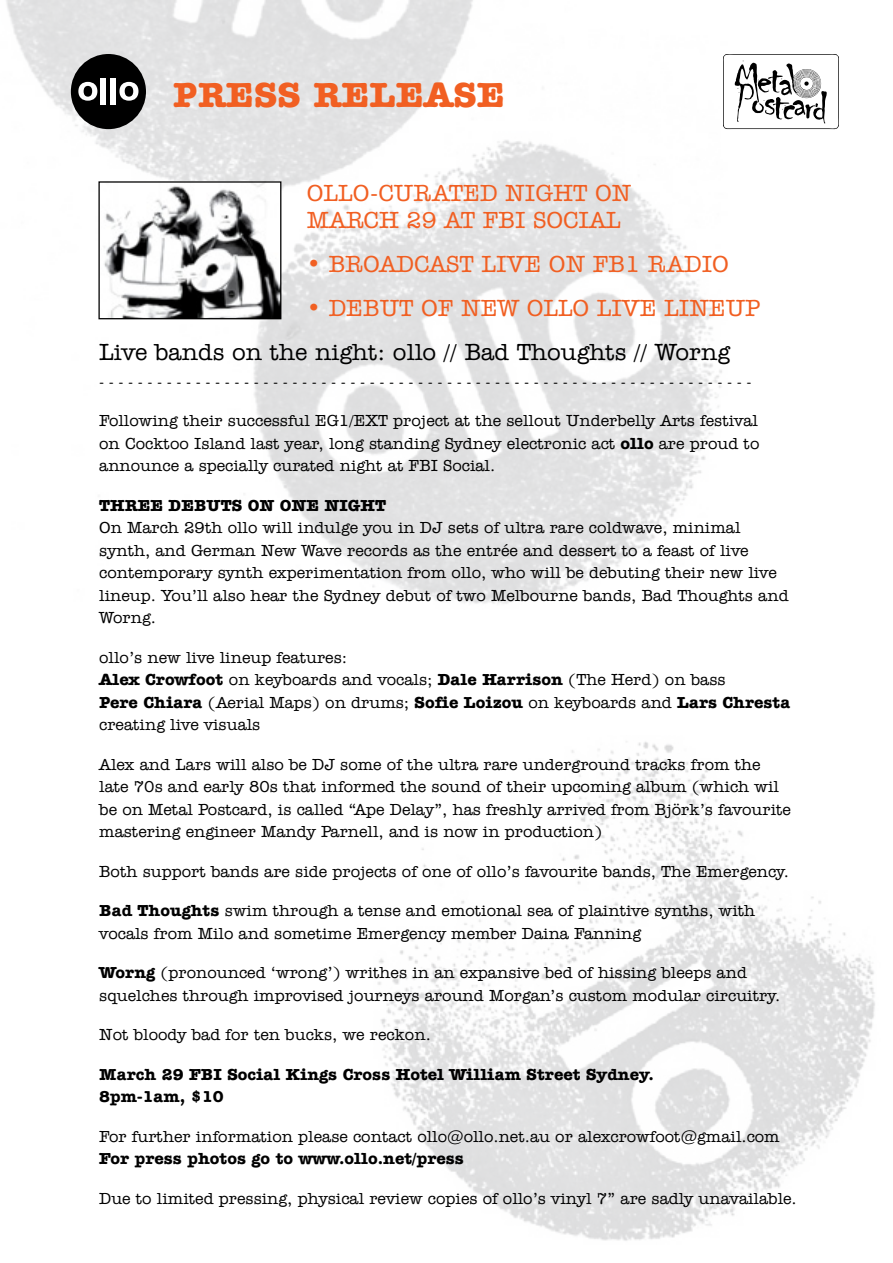
<style>
.page{position:relative;width:893px;height:1263px;background:#fff}
.page>*{position:absolute;margin:0;border:0;box-sizing:border-box;transform-origin:0 0}
.t1{font:700 36px "Amer Typewriter IT Cby BT";letter-spacing:.01em;color:#f15f22}
.t2{font:500 24px/27px "Amer Typewriter IT Cby BT";color:#f15f22}
.t3{font:500 24px "Amer Typewriter IT Cby BT";color:#000}
.t4{font:500 16.5px/22.5px "Amer Typewriter IT Cby BT";color:#000}
.t5{font:700 16.5px/22.5px "Amer Typewriter IT Cby BT";color:#000}
.t6{font:500 15px "Amer Typewriter IT Cby BT";color:#000}
.s1{font-weight:700}
</style>
<div class="page">
<img style="left:378px;top:741px;width:497px;height:500px">
<img style="left:6px;top:0;width:722px;height:604px">
<div style="left:71px;top:54px;width:75px;height:75px;background:#000;border-radius:50%"></div>
<svg style="left:78px;top:82px;width:19px;height:19px"></svg>
<div style="left:101px;top:78px;width:5px;height:26px;background:#fff"></div>
<svg style="left:119px;top:82px;width:19px;height:19px"></svg>
<div style="left:111px;top:78px;width:5px;height:26px;background:#fff"></div>
<svg style="left:723px;top:54px;width:116px;height:75px"></svg>
<img style="left:100px;top:183px;width:179px;height:134px">
<div style="left:98px;top:181px;width:183px;height:138px;border:1px solid #000"></div>
<h1 class="t1" style="left:173px;top:72px;width:333px">PRESS RELEASE</h1>
<h2 class="t2" style="left:307px;top:179px;width:307px">OLLO-CURATED NIGHT on march</h2>
<h2 class="t2" style="left:407px;top:206px;width:216px">29 AT FBI SOCIAL</h2>
<h2 class="t2" style="left:307px;top:250px;width:358px">• broadcast live on FB1 RADIO</h2>
<h2 class="t2" style="left:307px;top:294px;width:455px">• debut of new ollo live lineup</h2>
<h2 class="t3" style="left:99px;top:337px;width:632px">Live bands on the night: ollo // Bad Thoughts // Worng</h2>
<p class="t6" style="left:99px;top:373px;width:654px">- - - - - - - - - - - - - - - - - - - - - - - - - - - - - - - - - - - - - - - - - - - - - - - - - - - - - - - - - - - - - - - - - - - -</p>
<p class="t4" style="left:99px;top:409px;width:662px;text-align:justify">Following their successful EG1/EXT project at the sellout Underbelly Arts festival on Cocktoo Island last year, long standing Sydney electronic act <span class="s1">ollo</span> are proud to announce a specially curated night at FBI Social.</p>
<p class="t5" style="left:99px;top:493px;width:39px">Three</p>
<p class="t5" style="left:169px;top:493px;width:216px">debuts on one night</p>
<p class="t4" style="left:99px;top:516px;width:691px">On March 29th ollo will indulge you in DJ sets of ultra rare coldwave, minimal synth, and German New Wave records as the entrée and dessert to a feast of live contemporary synth experimentation from ollo, who will be debuting their new live lineup. You’ll also hear the Sydney debut of two Melbourne bands, Bad Thoughts and Worng.</p>
<p class="t4" style="left:99px;top:646px;width:693px">ollo’s new live lineup features:<br><span class="s1">Alex Crowfoot</span> on keyboards and vocals; <span class="s1">Dale Harrison</span> (The Herd) on bass<br><span class="s1">Pere Chiara</span> (Aerial Maps) on drums; <span class="s1">Sofie Loizou</span> on keyboards and <span class="s1">Lars Chresta </span>creating live visuals</p>
<p class="t4" style="left:99px;top:753px;width:693px">Alex and Lars will also be DJ some of the ultra rare underground tracks from the late 70s and early 80s that informed the sound of their upcoming album (which wil be on Metal Postcard, is called “Ape Delay”, has freshly arrived from Björk’s favourite mastering engineer Mandy Parnell, and is now in production)</p>
<p class="t4" style="left:99px;top:860px;width:691px">Both support bands are side projects of one of ollo’s favourite bands, The Emergency.</p>
<p class="t4" style="left:99px;top:899px;width:658px"><span class="s1">Bad Thoughts</span> swim through a tense and emotional sea of plaintive synths, with vocals from Milo and sometime Emergency member Daina Fanning</p>
<p class="t4" style="left:99px;top:961px;width:682px"><span class="s1">Worng</span> (pronounced ‘wrong’) writhes in an expansive bed of hissing bleeps and squelches through improvised journeys around Morgan’s custom modular circuitry.</p>
<p class="t4" style="left:99px;top:1023px;width:333px">Not bloody bad for ten bucks, we reckon.</p>
<p class="t5" style="left:99px;top:1062px;width:556px">March 29 FBI Social Kings Cross Hotel William Street Sydney.<br>8pm-1am, $10</p>
<p class="t4" style="left:99px;top:1125px;width:682px">For further information please contact ollo@ollo.net.au or alexcrowfoot@gmail.com</p>
<p class="t5" style="left:99px;top:1147px;width:366px">For press photos go to www.ollo.net/press</p>
<p class="t4" style="left:99px;top:1187px;width:699px">Due to limited pressing, physical review copies of ollo’s vinyl 7” are sadly unavailable.</p>
</div>
